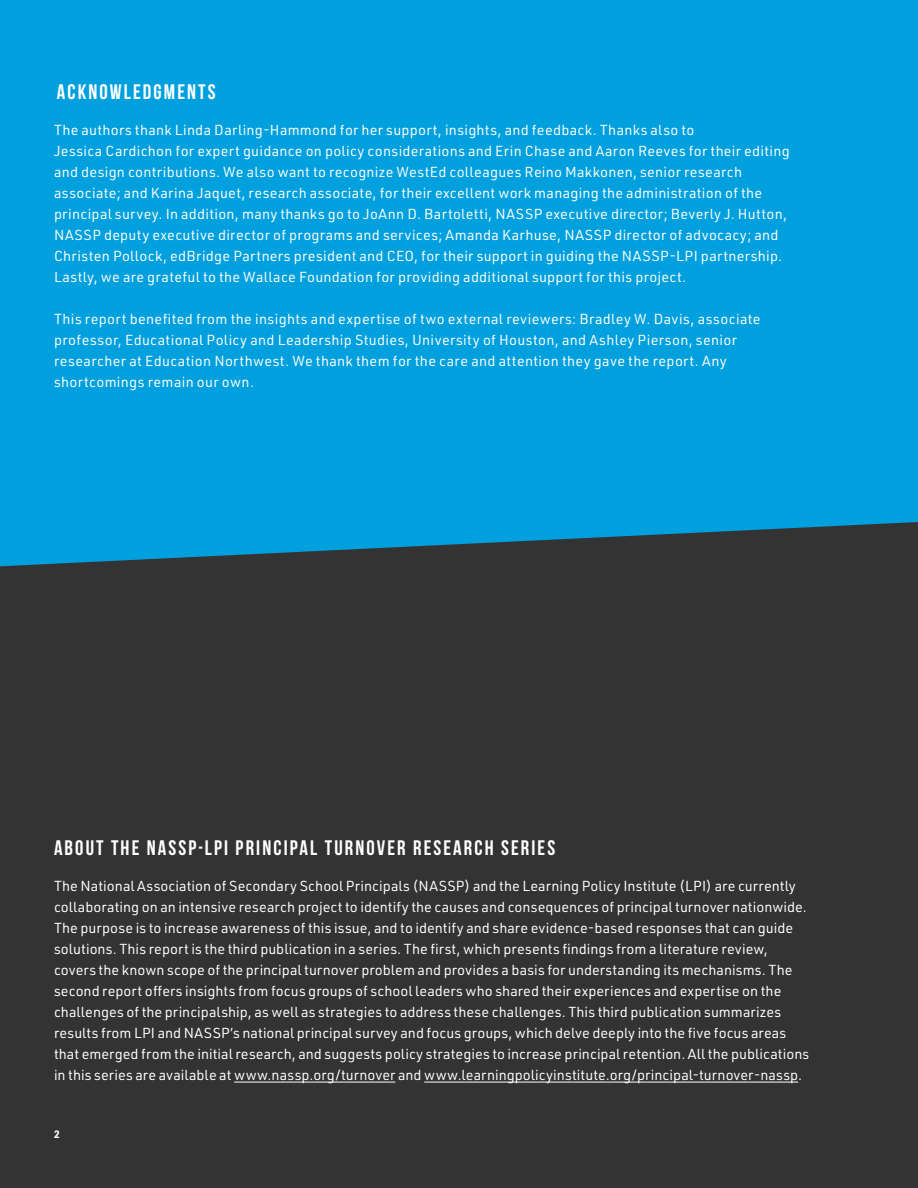
<style>
.page{position:relative;width:918px;height:1188px;background:#00a0df}
.page>*{position:absolute;margin:0;border:0;box-sizing:border-box;transform-origin:0 0}
.t1{font:700 21px "Bebas Neue";letter-spacing:.1em;color:#fff}
.t2{font:14.25px/21px "URWDIN";letter-spacing:.015em;color:#fff}
.t3{font:700 10.5px "URWDIN";color:#fff}
</style>
<div class="page">
<div style="left:0;top:522px;width:918px;height:666px;background:#333"></div>
<hr style="left:234px;top:1082px;width:161px;height:1px;background:#fff">
<hr style="left:424px;top:1082px;width:374px;height:1px;background:#fff">
<h1 class="t1" style="left:57px;top:80px;width:160px">ACKNOWLEDGMENTS</h1>
<p class="t2" style="left:54px;top:119px;width:737px">The authors thank Linda Darling-Hammond for her support, insights, and feedback. Thanks also to<br>Jessica Cardichon for expert guidance on policy considerations and Erin Chase and Aaron Reeves for their editing and design contributions. We also want to recognize WestEd colleagues Reino Makkonen, senior research associate; and Karina Jaquet, research associate, for their excellent work managing the administration of the principal survey. In addition, many thanks go to JoAnn D. Bartoletti, NASSP executive director; Beverly J. Hutton, NASSP deputy executive director of programs and services; Amanda Karhuse, NASSP director of advocacy; and Christen Pollock, edBridge Partners president and CEO, for their support in guiding the NASSP-LPI partnership.<br>Lastly, we are grateful to the Wallace Foundation for providing additional support for this project.</p>
<p class="t2" style="left:54px;top:308px;width:708px">This report benefited from the insights and expertise of two external reviewers: Bradley W. Davis, associate professor, Educational Policy and Leadership Studies, University of Houston, and Ashley Pierson, senior researcher at Education Northwest. We thank them for the care and attention they gave the report. Any shortcomings remain our own.</p>
<h1 class="t1" style="left:54px;top:836px;width:503px">ABOUT THE NASSP-LPI PRINCIPAL TURNOVER RESEARCH SERIES</h1>
<p class="t2" style="left:54px;top:875px;width:757px">The National Association of Secondary School Principals (NASSP) and the Learning Policy Institute (LPI) are currently collaborating on an intensive research project to identify the causes and consequences of principal turnover nationwide.<br>The purpose is to increase awareness of this issue, and to identify and share evidence-based responses that can guide solutions. This report is the third publication in a series. The first, which presents findings from a literature review, covers the known scope of the principal turnover problem and provides a basis for understanding its mechanisms. The second report offers insights from focus groups of school leaders who shared their experiences and expertise on the challenges of the principalship, as well as strategies to address these challenges. This third publication summarizes results from LPI and NASSP’s national principal survey and focus groups, which delve deeply into the five focus areas that emerged from the initial research, and suggests policy strategies to increase principal retention. All the publications in this series are available at www.nassp.org/turnover and www.learningpolicyinstitute.org/principal-turnover-nassp.</p>
<p class="t3" style="left:54px;top:1127px;width:7px">2</p>
</div>
